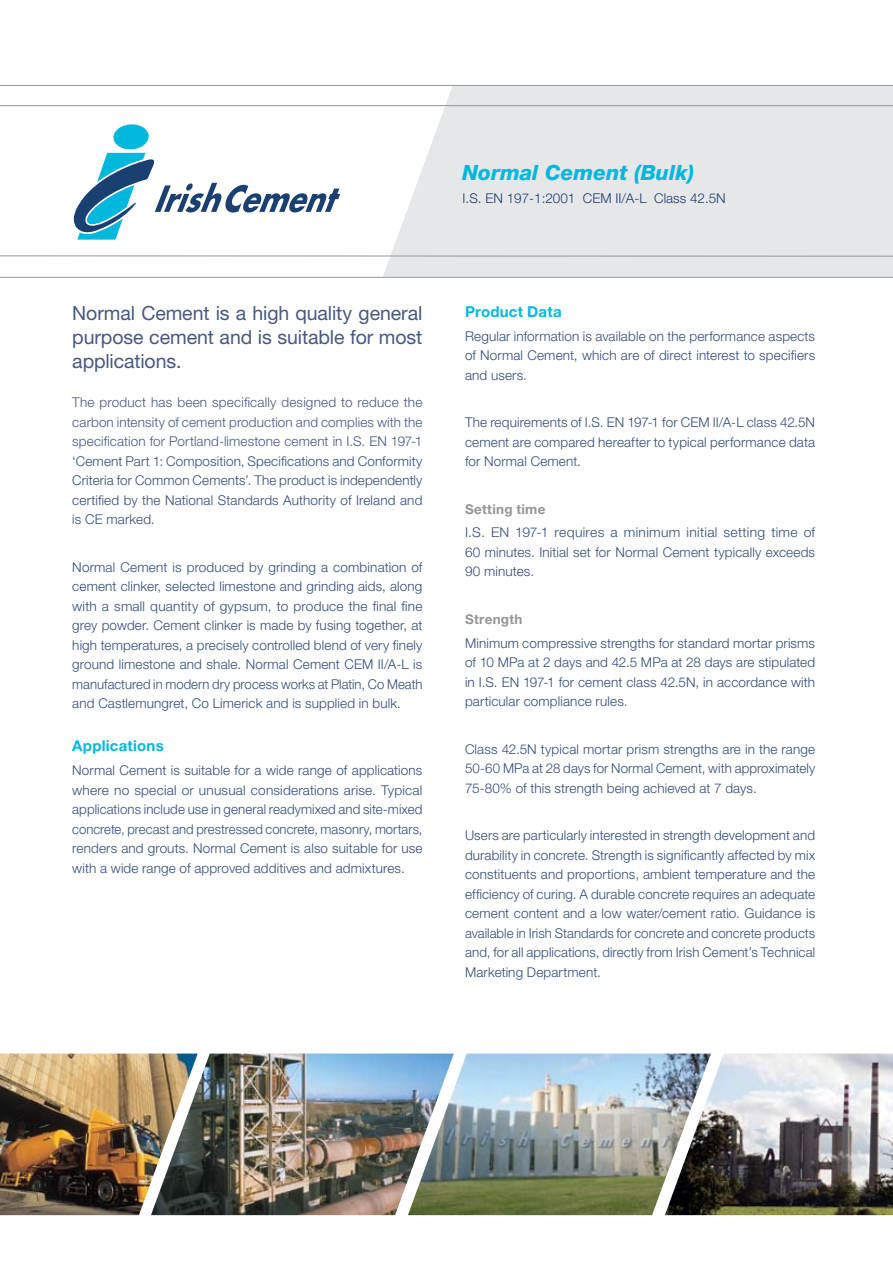
<style>
.page{position:relative;width:893px;height:1263px;background:#fff}
.page>*{position:absolute;margin:0;border:0;box-sizing:border-box;transform-origin:0 0}
.t1{font:italic 800 21px "Helvetica Neue LT Std";color:#00b8dd}
.t2{font:19.5px/24px "Helvetica Neue LT Std";letter-spacing:-.005em;color:#465884;text-align:justify}
.t3{font:700 15px "Helvetica Neue LT Std";letter-spacing:.015em;color:#00b8dd}
.t4{font:300 13.5px/19.5px "Helvetica Neue LT Std";letter-spacing:.01em;color:#324c7a;text-align:justify}
.t5{font:300 13.5px/19.5px "Helvetica Neue LT Std";letter-spacing:.01em;color:#465884;text-align:justify}
.t6{font:300 13.5px "Helvetica Neue LT Std";color:#1a3f71}
.t7{font:700 13.5px "Helvetica Neue LT Std";letter-spacing:.02em;color:#939598}
</style>
<div class="page">
<svg style="left:0;top:85px;width:893px;height:193px"></svg>
<img style="left:198px;top:1053px;width:210px;height:162px">
<img style="left:408px;top:1053px;width:257px;height:162px">
<img style="left:665px;top:1053px;width:228px;height:162px">
<img style="left:0;top:1053px;width:198px;height:162px">
<svg style="left:70px;top:123px;width:270px;height:117px"></svg>
<hr style="left:0;top:105px;width:893px;height:1px;background:#939598">
<hr style="left:0;top:255px;width:893px;height:2px;background:#939598">
<h1 class="t1" style="left:463px;top:160px;width:233px">Normal Cement (Bulk)</h1>
<p class="t6" style="left:463px;top:190px;width:265px">I.S. EN 197-1:2001 CEM II/A-L Class 42.5N</p>
<h2 class="t2" style="left:72px;top:301px;width:352px">Normal Cement is a high quality general purpose cement and is suitable for most applications.</h2>
<p class="t5" style="left:72px;top:392px;width:352px">The product has been specifically designed to reduce the carbon intensity of cement production and complies with the specification for Portland-limestone cement in I.S. EN 197-1</p>
<p class="t4" style="left:72px;top:451px;width:352px">‘Cement Part 1: Composition, Specifications and Conformity Criteria for Common Cements’. The product is independently certified by the National Standards Authority of Ireland and is CE marked.</p>
<p class="t4" style="left:72px;top:557px;width:352px">Normal Cement is produced by grinding a combination of cement clinker, selected limestone and grinding aids, along with a small quantity of gypsum, to produce the final fine grey powder. Cement clinker is made by fusing together, at high temperatures, a precisely controlled blend of very finely ground limestone and shale. Normal Cement CEM II/A-L is manufactured in modern dry process works at Platin, Co Meath and Castlemungret, Co Limerick and is supplied in bulk.</p>
<p class="t3" style="left:72px;top:737px;width:93px">Applications</p>
<p class="t4" style="left:72px;top:760px;width:352px">Normal Cement is suitable for a wide range of applications where no special or unusual considerations arise. Typical applications include use in general readymixed and site-mixed concrete, precast and prestressed concrete, masonry, mortars, renders and grouts. Normal Cement is also suitable for use with a wide range of approved additives and admixtures.</p>
<p class="t3" style="left:465px;top:302px;width:98px">Product Data</p>
<p class="t4" style="left:465px;top:326px;width:352px">Regular information is available on the performance aspects of Normal Cement, which are of direct interest to specifiers and users.</p>
<p class="t4" style="left:465px;top:412px;width:352px">The requirements of I.S. EN 197-1 for CEM II/A-L class 42.5N cement are compared hereafter to typical performance data for Normal Cement.</p>
<p class="t7" style="left:465px;top:500px;width:82px">Setting time</p>
<p class="t4" style="left:465px;top:523px;width:352px">I.S. EN 197-1 requires a minimum initial setting time of 60 minutes. Initial set for Normal Cement typically exceeds 90 minutes.</p>
<p class="t7" style="left:465px;top:611px;width:59px">Strength</p>
<p class="t4" style="left:465px;top:633px;width:352px">Minimum compressive strengths for standard mortar prisms of 10 MPa at 2 days and 42.5 MPa at 28 days are stipulated in I.S. EN 197-1 for cement class 42.5N, in accordance with particular compliance rules.</p>
<p class="t4" style="left:465px;top:739px;width:352px">Class 42.5N typical mortar prism strengths are in the range 50-60 MPa at 28 days for Normal Cement, with approximately 75-80% of this strength being achieved at 7 days.</p>
<p class="t4" style="left:465px;top:825px;width:352px">Users are particularly interested in strength development and durability in concrete. Strength is significantly affected by mix constituents and proportions, ambient temperature and the efficiency of curing. A durable concrete requires an adequate cement content and a low water/cement ratio. Guidance is available in Irish Standards for concrete and concrete products and, for all applications, directly from Irish Cement’s Technical Marketing Department.</p>
</div>
